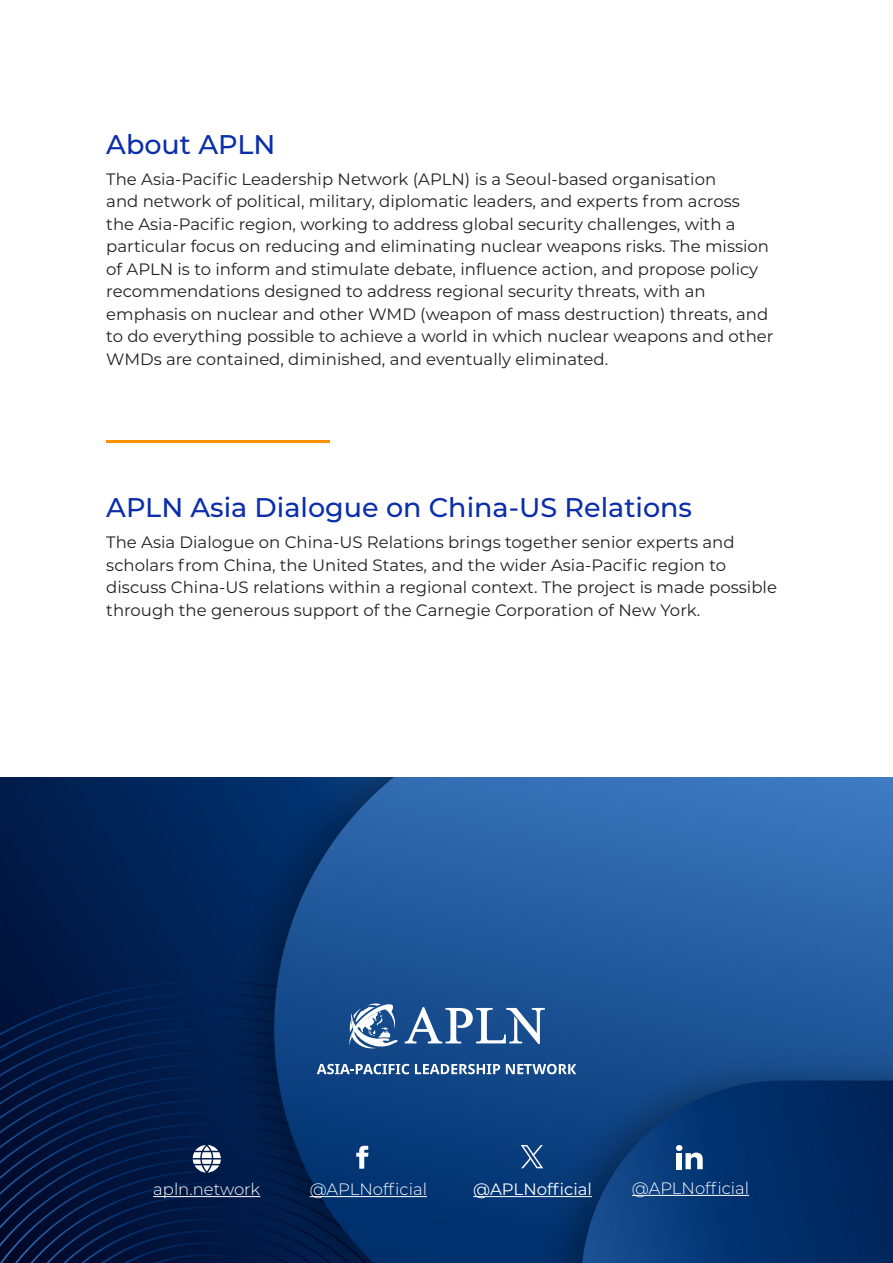
<style>
.page{position:relative;width:893px;height:1263px;background:#fff}
.page>*{position:absolute;margin:0;border:0;box-sizing:border-box;transform-origin:0 0}
.Body_text_2{font:500 27px "Montserrat";color:#0a2dab}
.Body_text_2-2{font:16.5px/22.5px "Montserrat";color:#231f20}
.Body_text_2-3{font:300 16.5px "Montserrat";color:#fff}
.Body_text_2-4{font:16.5px "Montserrat";color:#fff}
</style>
<div class="page">
<img style="left:0;top:778px;width:893px;height:485px">
<hr style="left:153px;top:1196px;width:107px;height:1px;background:#fff">
<svg style="left:193px;top:1145px;width:28px;height:27px"></svg>
<hr style="left:473px;top:1196px;width:119px;height:1px;background:#fff">
<hr style="left:310px;top:1196px;width:117px;height:1px;background:#fff">
<svg style="left:356px;top:1146px;width:12px;height:23px"></svg>
<hr style="left:632px;top:1195px;width:117px;height:1px;background:#fff">
<svg style="left:676px;top:1145px;width:27px;height:24px"></svg>
<hr style="left:106px;top:440px;width:224px;height:2px;background:#fd9200">
<svg style="left:317px;top:1064px;width:92px;height:10px"></svg>
<svg style="left:415px;top:1064px;width:85px;height:10px"></svg>
<svg style="left:506px;top:1064px;width:70px;height:10px"></svg>
<svg style="left:405px;top:1007px;width:140px;height:37px"></svg>
<svg style="left:349px;top:1003px;width:49px;height:47px"></svg>
<svg style="left:521px;top:1145px;width:22px;height:23px"></svg>
<p class="Body_text_2" style="left:106px;top:125px;width:170px">About APLN</p>
<p class="Body_text_2-2" style="left:106px;top:167px;width:669px">The Asia-Pacific Leadership Network (APLN) is a Seoul-based organisation<br>and network of political, military, diplomatic leaders, and experts from across<br>the Asia-Pacific region, working to address global security challenges, with a particular focus on reducing and eliminating nuclear weapons risks. The mission of APLN is to inform and stimulate debate, influence action, and propose policy recommendations designed to address regional security threats, with an emphasis on nuclear and other WMD (weapon of mass destruction) threats, and to do everything possible to achieve a world in which nuclear weapons and other WMDs are contained, diminished, and eventually eliminated.</p>
<p class="Body_text_2" style="left:106px;top:489px;width:587px">APLN Asia Dialogue on China-US Relations</p>
<p class="Body_text_2-2" style="left:106px;top:530px;width:672px">The Asia Dialogue on China-US Relations brings together senior experts and scholars from China, the United States, and the wider Asia-Pacific region to discuss China-US relations within a regional context. The project is made possible through the generous support of the Carnegie Corporation of New York.</p>
<p class="Body_text_2-3" style="left:153px;top:1178px;width:109px">apln.network</p>
<p class="Body_text_2-3" style="left:310px;top:1178px;width:119px">@APLNofficial</p>
<p class="Body_text_2-4" style="left:473px;top:1178px;width:120px">@APLNofficial</p>
<p class="Body_text_2-3" style="left:632px;top:1177px;width:119px">@APLNofficial</p>
</div>
